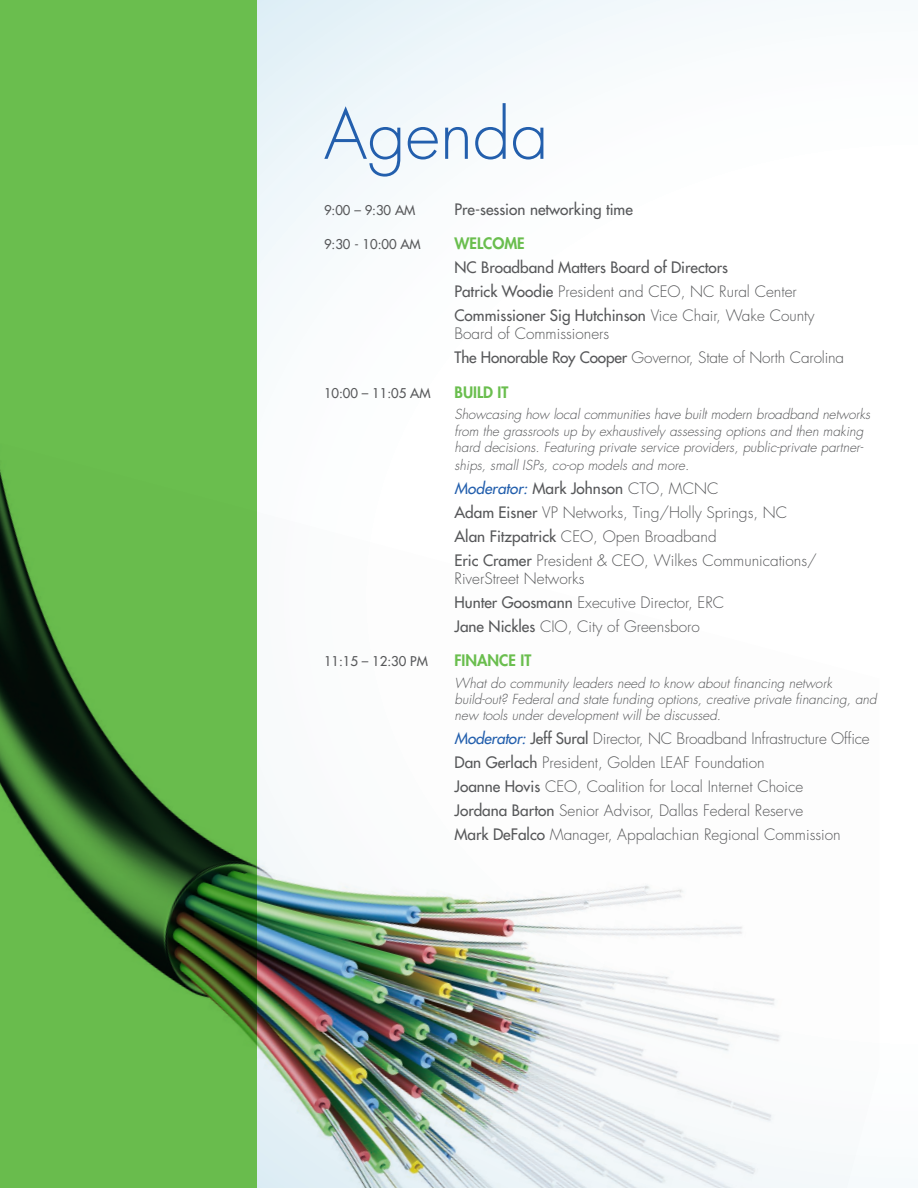
<style>
.page{position:relative;width:918px;height:1188px;background:#fff}
.page>*{position:absolute;margin:0;border:0;box-sizing:border-box;transform-origin:0 0}
.t1{font:300 67.5px "Futura";color:#235fad}
.t2{font:300 15.3px/18.5px "Futura";color:#57585a}
.t3{font:15.3px "Futura";color:#57585a}
.t4{font:800 15.3px "Futura";color:#6abe4e}
.t5{font:italic 300 13.5px/16.2px "Futura";color:#57585a}
.t6{font:13.2px "Futura";color:#57585a}
.s1{font-weight:400}
.s2{font-style:italic;color:#235fad}
.s3{font-weight:300}
.s4{font-weight:400;font-style:italic;color:#235fad}
</style>
<div class="page">
<svg style="left:256px;top:0;width:474px;height:439px"></svg>
<div style="left:0;top:0;width:256px;height:1188px;background:#6abe4e"></div>
<img style="left:0;top:439px;width:853px;height:749px">
<p class="t1" style="left:324px;top:91px;width:226px">Agenda</p>
<p class="t6" style="left:324px;top:201px;width:93px">9:00 – 9:30 AM</p>
<p class="t3" style="left:454px;top:199px;width:180px">Pre-session networking time</p>
<p class="t6" style="left:324px;top:236px;width:98px">9:30 - 10:00 AM</p>
<p class="t4" style="left:454px;top:233px;width:72px">WELCOME</p>
<p class="t3" style="left:454px;top:258px;width:275px">NC Broadband Matters Board of Directors</p>
<p class="t2" style="left:454px;top:282px;width:344px"><span class="s1">Patrick Woodie</span> President and CEO, NC Rural Center</p>
<p class="t2" style="left:454px;top:306px;width:362px"><span class="s1">Commissioner Sig Hutchinson</span> Vice Chair, Wake County<br>Board of Commissioners</p>
<p class="t2" style="left:454px;top:349px;width:391px"><span class="s1">The Honorable Roy Cooper</span> Governor, State of North Carolina</p>
<p class="t6" style="left:324px;top:384px;width:108px">10:00 – 11:05 AM</p>
<p class="t4" style="left:454px;top:382px;width:55px">BUILD IT</p>
<p class="t5" style="left:454px;top:407px;width:417px">Showcasing how local communities have built modern broadband networks from the grassroots up by exhaustively assessing options and then making hard decisions. Featuring private service providers, public-private partner-</p>
<p class="t5" style="left:454px;top:457px;width:236px">ships, small ISPs, co-op models and more.</p>
<p class="t3" style="left:454px;top:479px;width:265px"><span class="s2">Moderator:</span> Mark Johnson <span class="s3">CTO, MCNC</span></p>
<p class="t2" style="left:454px;top:503px;width:334px"><span class="s1">Adam Eisner</span> VP Networks, Ting/Holly Springs, NC</p>
<p class="t2" style="left:454px;top:527px;width:264px"><span class="s1">Alan Fitzpatrick</span> CEO, Open Broadband</p>
<p class="t2" style="left:454px;top:551px;width:364px"><span class="s1">Eric Cramer</span> President &amp; CEO, Wilkes Communications/<br>RiverStreet Networks</p>
<p class="t2" style="left:454px;top:593px;width:271px"><span class="s1">Hunter Goosmann</span> Executive Director, ERC</p>
<p class="t2" style="left:454px;top:617px;width:247px"><span class="s1">Jane Nickles</span> CIO, City of Greensboro</p>
<p class="t6" style="left:324px;top:653px;width:105px">11:15 – 12:30 PM</p>
<p class="t4" style="left:454px;top:651px;width:78px">FINANCE IT</p>
<p class="t5" style="left:454px;top:675px;width:424px">What do community leaders need to know about financing network build-out? Federal and state funding options, creative private financing, and new tools under development will be discussed.</p>
<p class="t2" style="left:454px;top:730px;width:417px"><span class="s4">Moderator:</span> <span class="s1">Jeff Sural</span> Director, NC Broadband Infrastructure Office</p>
<p class="t2" style="left:454px;top:754px;width:312px"><span class="s1">Dan Gerlach</span> President, Golden LEAF Foundation</p>
<p class="t2" style="left:454px;top:777px;width:350px"><span class="s1">Joanne Hovis</span> CEO, Coalition for Local Internet Choice</p>
<p class="t2" style="left:454px;top:801px;width:350px"><span class="s1">Jordana Barton</span> Senior Advisor, Dallas Federal Reserve</p>
<p class="t2" style="left:454px;top:825px;width:388px"><span class="s1">Mark DeFalco</span> Manager, Appalachian Regional Commission</p>
</div>
